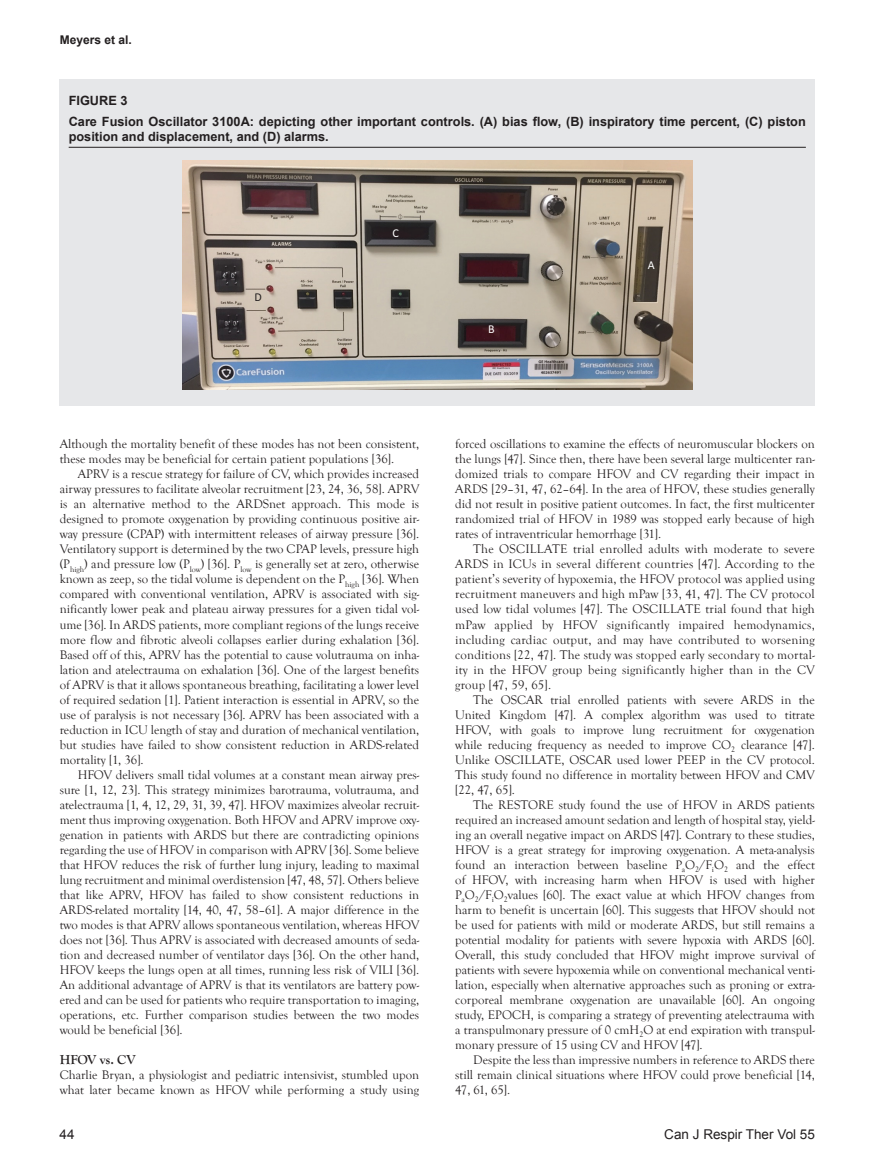
<style>
.page{position:relative;width:878px;height:1175px;background:#fff}
.page>*{position:absolute;margin:0;border:0;box-sizing:border-box;transform-origin:0 0}
.t1{font:13.5px "Arial";color:#231f20}
.B_head{font:700 13.5px "Goudy Old Style T";color:#231f20}
.Body_text_next{font:12.75px/15px "Goudy Old Style T";color:#231f20;text-align:justify}
.Body_text_first{font:12.75px/15px "Goudy Old Style T";color:#231f20}
.Figure_title{font:700 12.75px/15px "Arial";color:#231f20}
.Figure_number{font:700 12.75px "Arial";color:#231f20}
.t2{font:700 12px "Arial";color:#231f20}
.image{font:12px "Calibri";color:#fff}
.image-2{font:12px "Calibri";color:#231f20}
</style>
<div class="page">
<div style="left:60px;top:79px;width:755px;height:327px;background:#e6e7e9"></div>
<hr style="left:69px;top:147px;width:737px;height:1px;background:#231f20">
<img style="left:182px;top:161px;width:510px;height:229px">
<p class="t2" style="left:60px;top:32px;width:74px">Meyers et al.</p>
<p class="Figure_number" style="left:69px;top:92px;width:60px">FIGURE 3</p>
<p class="Figure_title" style="left:69px;top:115px;width:738px">Care Fusion Oscillator 3100A: depicting other important controls. (A) bias flow, (B) inspiratory time percent, (C) piston position and displacement, and (D) alarms.</p>
<p class="image-2" style="left:254px;top:289px;width:9px">D</p>
<p class="image" style="left:392px;top:226px;width:8px">C</p>
<p class="image" style="left:488px;top:321px;width:8px">B</p>
<p class="image" style="left:648px;top:258px;width:8px">A</p>
<p class="Body_text_first" style="left:60px;top:437px;width:361px">Although the mortality benefit of these modes has not been consistent, these modes may be beneficial for certain patient populations [36].</p>
<p class="Body_text_next" style="left:60px;top:467px;width:361px;text-indent:18px">APRV is a rescue strategy for failure of CV, which provides increased airway pressures to facilitate alveolar recruitment [23, 24, 36, 58]. APRV is an alternative method to the ARDSnet approach. This mode is designed to promote oxygenation by providing continuous positive air&shy;way pressure (CPAP) with intermittent releases of airway pressure [36].<br>Ventilatory support is determined by the two CPAP levels, pressure high (P<sub>high</sub>) and pressure low (P<sub>low</sub>) [36]. P<sub>low</sub> is generally set at zero, otherwise known as zeep, so the tidal volume is dependent on the P<sub>high</sub> [36]. When compared with conventional ventilation, APRV is associated with sig&shy;nificantly lower peak and plateau airway pressures for a given tidal vol&shy;ume [36]. In ARDS patients, more compliant regions of the lungs receive more flow and fibrotic alveoli collapses earlier during exhalation [36].<br>Based off of this, APRV has the potential to cause volutrauma on inha&shy;lation and atelectrauma on exhalation [36]. One of the largest benefits of APRV is that it allows spontaneous breathing, facilitating a lower level of required sedation [1]. Patient interaction is essential in APRV, so the use of paralysis is not necessary [36]. APRV has been associated with a reduction in ICU length of stay and duration of mechanical ventilation, but studies have failed to show consistent reduction in ARDS-related mortality [1, 36].</p>
<p class="Body_text_next" style="left:60px;top:767px;width:361px;text-indent:18px">HFOV delivers small tidal volumes at a constant mean airway pres&shy;sure [1, 12, 23]. This strategy minimizes barotrauma, volutrauma, and atelectrauma [1, 4, 12, 29, 31, 39, 47]. HFOV maximizes alveolar recruit&shy;ment thus improving oxygenation. Both HFOV and APRV improve oxy&shy;genation in patients with ARDS but there are contradicting opinions regarding the use of HFOV in comparison with APRV [36]. Some believe that HFOV reduces the risk of further lung injury, leading to maximal lung recruitment and minimal overdistension [47, 48, 57]. Others believe that like APRV, HFOV has failed to show consistent reductions in ARDS-related mortality [14, 40, 47, 58–61]. A major difference in the two modes is that APRV allows spontaneous ventilation, whereas HFOV does not [36]. Thus APRV is associated with decreased amounts of seda&shy;tion and decreased number of ventilator days [36]. On the other hand, HFOV keeps the lungs open at all times, running less risk of VILI [36].<br>An additional advantage of APRV is that its ventilators are battery pow&shy;ered and can be used for patients who require transportation to imaging, operations, etc. Further comparison studies between the two modes would be beneficial [36].</p>
<p class="B_head" style="left:60px;top:1051px;width:77px">HFOV vs. CV</p>
<p class="Body_text_first" style="left:60px;top:1067px;width:361px">Charlie Bryan, a physiologist and pediatric intensivist, stumbled upon what later became known as HFOV while performing a study using</p>
<p class="Body_text_first" style="left:455px;top:437px;width:361px;text-align:justify">forced oscillations to examine the effects of neuromuscular blockers on the lungs [47]. Since then, there have been several large multicenter ran&shy;domized trials to compare HFOV and CV regarding their impact in ARDS [29–31, 47, 62–64]. In the area of HFOV, these studies generally did not result in positive patient outcomes. In fact, the first multicenter randomized trial of HFOV in 1989 was stopped early because of high rates of intraventricular hemorrhage [31].</p>
<p class="Body_text_next" style="left:455px;top:542px;width:361px;text-indent:18px">The OSCILLATE trial enrolled adults with moderate to severe ARDS in ICUs in several different countries [47]. According to the patient’s severity of hypoxemia, the HFOV protocol was applied using recruitment maneuvers and high mPaw [33, 41, 47]. The CV protocol used low tidal volumes [47]. The OSCILLATE trial found that high mPaw applied by HFOV significantly impaired hemodynamics, including cardiac output, and may have contributed to worsening conditions [22, 47]. The study was stopped early secondary to mortal&shy;ity in the HFOV group being significantly higher than in the CV group [47, 59, 65].</p>
<p class="Body_text_next" style="left:455px;top:692px;width:361px;text-indent:18px">The OSCAR trial enrolled patients with severe ARDS in the United Kingdom [47]. A complex algorithm was used to titrate HFOV, with goals to improve lung recruitment for oxygenation while reducing frequency as needed to improve CO<sub>2</sub> clearance [47].<br>Unlike OSCILLATE, OSCAR used lower PEEP in the CV protocol.<br>This study found no difference in mortality between HFOV and CMV [22, 47, 65].</p>
<p class="Body_text_next" style="left:455px;top:797px;width:361px;text-indent:18px">The RESTORE study found the use of HFOV in ARDS patients required an increased amount sedation and length of hospital stay, yield&shy;ing an overall negative impact on ARDS [47]. Contrary to these studies, HFOV is a great strategy for improving oxygenation. A meta-analysis found an interaction between baseline P<sub>a</sub>O<sub>2</sub>/F<sub>i</sub>O<sub>2</sub> and the effect of HFOV, with increasing harm when HFOV is used with higher P<sub>a</sub>O<sub>2</sub>/F<sub>i</sub>O<sub>2</sub>values [60]. The exact value at which HFOV changes from harm to benefit is uncertain [60]. This suggests that HFOV should not be used for patients with mild or moderate ARDS, but still remains a potential modality for patients with severe hypoxia with ARDS [60].<br>Overall, this study concluded that HFOV might improve survival of patients with severe hypoxemia while on conventional mechanical venti&shy;lation, especially when alternative approaches such as proning or extra&shy;corporeal membrane oxygenation are unavailable [60]. An ongoing study, EPOCH, is comparing a strategy of preventing atelectrauma with a transpulmonary pressure of 0 cmH<sub>2</sub>O at end expiration with transpul&shy;monary pressure of 15 using CV and HFOV [47].</p>
<p class="Body_text_next" style="left:455px;top:1052px;width:361px;text-indent:18px">Despite the less than impressive numbers in reference to ARDS there still remain clinical situations where HFOV could prove beneficial [14, 47, 61, 65].</p>
<p class="t1" style="left:60px;top:1125px;width:17px">44</p>
<p class="t1" style="left:664px;top:1125px;width:152px">Can J Respir Ther Vol 55</p>
</div>
